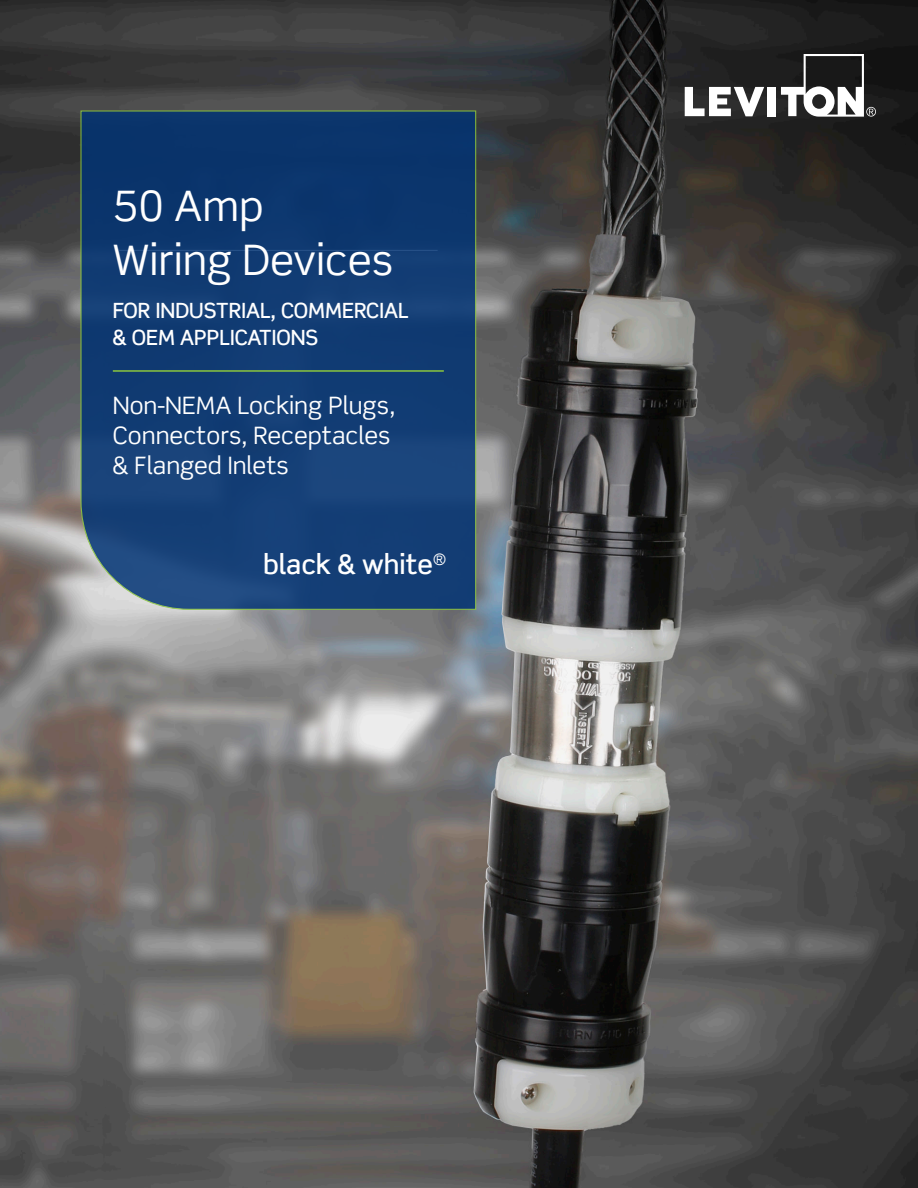
<style>
.page{position:relative;width:918px;height:1188px;background:#fff}
.page>*{position:absolute;margin:0;border:0;box-sizing:border-box;transform-origin:0 0}
.t1{font:42px/54px "Scene Std";color:#fff}
.t2{font:500 27px "Scene Std";color:#fff}
.t3{font:24px "Scene Std";color:#fff}
.t4{font:500 21px/27px "Scene Std";color:#fff}
</style>
<div class="page">
<img style="left:0;top:0;width:918px;height:1188px">
<svg style="left:80px;top:110px;width:397px;height:500px;background:#153f73"></svg>
<hr style="left:113px;top:370px;width:331px;height:2px;background:#8bc63e">
<svg style="left:685px;top:87px;width:79px;height:29px"></svg>
<div style="left:768px;top:87px;width:8px;height:29px;background:#fff"></div>
<svg style="left:781px;top:54px;width:95px;height:63px"></svg>
<p class="t1" style="left:113px;top:178px;width:282px">50 Amp<br>Wiring Devices</p>
<p class="t4" style="left:113px;top:296px;width:298px">FOR INDUSTRIAL, COMMERCIAL &amp; OEM APPLICATIONS</p>
<p class="t3" style="left:113px;top:390px;width:284px">Non-NEMA Locking Plugs,</p>
<p class="t3" style="left:113px;top:420px;width:279px">Connectors, Receptacles</p>
<p class="t3" style="left:113px;top:450px;width:178px">&amp; Flanged Inlets</p>
<p class="t2" style="left:263px;top:547px;width:185px">black &amp; white<sup>®</sup></p>
</div>
